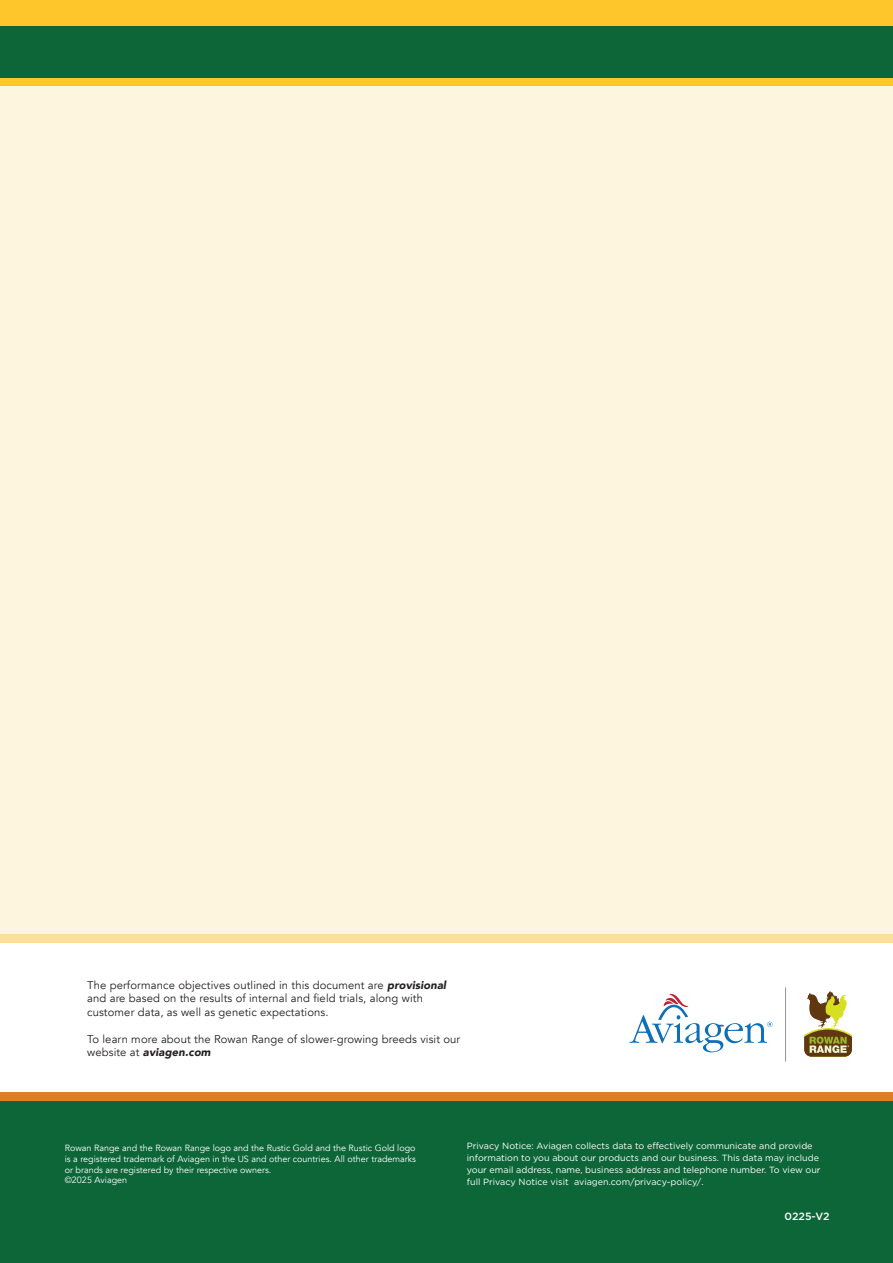
<style>
.page{position:relative;width:893px;height:1263px;background:#fff}
.page>*{position:absolute;margin:0;border:0;box-sizing:border-box;transform-origin:0 0}
.t1{font:11.25px/13.5px "Avenir";letter-spacing:.01em;color:#231f20}
.t2{font:500 10.5px "Gotham";color:#fff}
.t3{font:9px/12px "Gotham";color:#fff}
.t4{font:9px/10.8px "Avenir";color:#fff}
.s1{font-weight:900;font-style:italic}
</style>
<div class="page">
<div style="left:0;top:50px;width:893px;height:1193px;background:#fef5de"></div>
<div style="left:0;top:943px;width:893px;height:149px;background:#fff"></div>
<div style="left:0;top:1092px;width:893px;height:9px;background:#e07e26"></div>
<div style="left:0;top:77px;width:893px;height:9px;background:#fec62a"></div>
<div style="left:0;top:0;width:893px;height:77px;background:#0c6638"></div>
<div style="left:0;top:0;width:893px;height:26px;background:#fec62a"></div>
<div style="left:0;top:1101px;width:893px;height:162px;background:#0c6638"></div>
<div style="left:0;top:934px;width:893px;height:9px;background:#ffdf99"></div>
<svg style="left:804px;top:991px;width:48px;height:66px"></svg>
<hr style="left:785px;top:988px;width:1px;height:73px;background:#939598">
<svg style="left:629px;top:993px;width:144px;height:59px"></svg>
<p class="t1" style="left:87px;top:978px;width:360px">The performance objectives outlined in this document are <span class="s1">provisional </span>and are based on the results of internal and field trials, along with customer data, as well as genetic expectations.</p>
<p class="t1" style="left:87px;top:1032px;width:375px">To learn more about the Rowan Range of slower-growing breeds visit our website at <span class="s1">aviagen.com</span></p>
<p class="t4" style="left:65px;top:1142px;width:353px">Rowan Range and the Rowan Range logo and the Rustic Gold and the Rustic Gold logo is a registered trademark of Aviagen in the US and other countries. All other trademarks or brands are registered by their respective owners.<br>©2025 Aviagen</p>
<p class="t3" style="left:467px;top:1140px;width:355px">Privacy Notice: Aviagen collects data to effectively communicate and provide information to you about our products and our business. This data may include your email address, name, business address and telephone number. To view our full Privacy Notice visit aviagen.com/privacy-policy/.</p>
<p class="t2" style="left:785px;top:1210px;width:47px">0225-V2</p>
</div>
